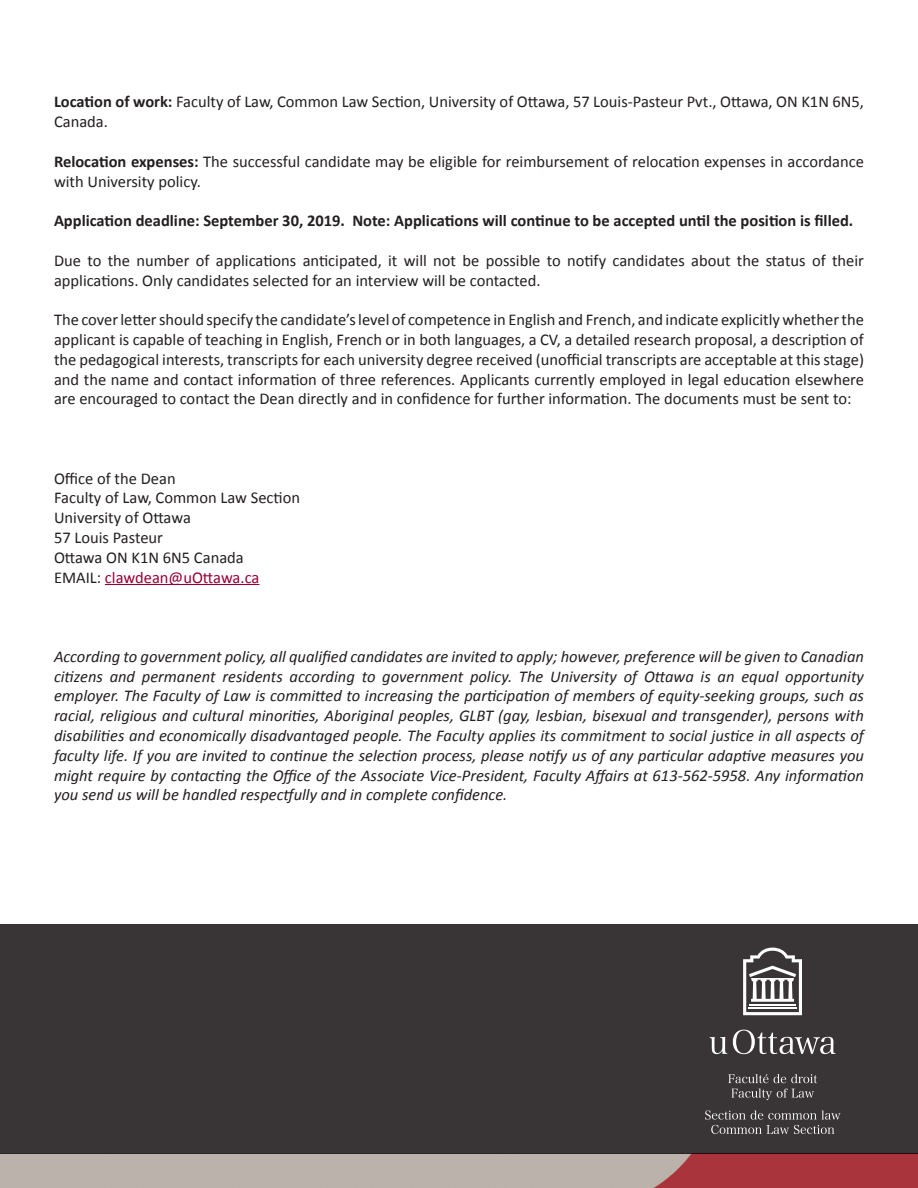
<style>
.page{position:relative;width:918px;height:1188px;background:#fff}
.page>*{position:absolute;margin:0;border:0;box-sizing:border-box;transform-origin:0 0}
.Medium_Grid_2{font:16.5px/19.8px "Calibri";color:#231f20}
.t1{font:italic 16.5px/19.8px "Calibri";color:#231f20;text-align:justify}
.t2{font:700 16.5px "Calibri";color:#231f20}
.Medium_Grid_2-2{font:16.5px "Calibri";color:#903}
.s1{font-weight:700}
.s2{color:#231f20}
.s3{color:#222}
</style>
<div class="page">
<hr style="left:105px;top:584px;width:154px;height:1px;background:#903">
<img style="left:0;top:1154px;width:918px;height:34px">
<div style="left:0;top:924px;width:918px;height:230px;background:#393536"></div>
<svg style="left:710px;top:1037px;width:17px;height:17px"></svg>
<svg style="left:733px;top:1030px;width:103px;height:24px"></svg>
<svg style="left:743px;top:948px;width:59px;height:67px"></svg>
<svg style="left:728px;top:1074px;width:89px;height:9px"></svg>
<svg style="left:731px;top:1089px;width:83px;height:11px"></svg>
<svg style="left:705px;top:1111px;width:136px;height:23px"></svg>
<p class="Medium_Grid_2" style="left:54px;top:92px;width:812px"><span class="s1">Location of work:</span> Faculty of Law, Common Law Section, University of Ottawa, 57 Louis-Pasteur Pvt., Ottawa, ON K1N 6N5,<br>Canada.</p>
<p class="Medium_Grid_2" style="left:54px;top:151px;width:811px"><span class="s1">Relocation expenses:</span> The successful candidate may be eligible for reimbursement of relocation expenses in accordance with University policy.</p>
<p class="t2" style="left:54px;top:210px;width:801px">Application deadline: September 30, 2019. Note: Applications will continue to be accepted until the position is filled.</p>
<p class="Medium_Grid_2" style="left:54px;top:250px;width:812px">Due to the number of applications anticipated, it will not be possible to notify candidates about the status of their applications. Only candidates selected for an interview will be contacted.</p>
<p class="Medium_Grid_2" style="left:54px;top:310px;width:812px;text-align:justify">The cover letter should specify the candidate’s level of competence in English and French, and indicate explicitly whether the applicant is capable of teaching in English, French or in both languages, a CV, a detailed research proposal, a description of the pedagogical interests, transcripts for each university degree received (unofficial transcripts are acceptable at this stage) and the name and contact information of three references. Applicants currently employed in legal education elsewhere are encouraged to contact the Dean directly and in confidence for further information. The documents must be sent to:</p>
<p class="Medium_Grid_2" style="left:54px;top:468px;width:123px">Office of the Dean</p>
<p class="Medium_Grid_2" style="left:54px;top:488px;width:248px">Faculty of Law, Common Law Section</p>
<p class="Medium_Grid_2" style="left:54px;top:508px;width:138px">University of Ottawa</p>
<p class="Medium_Grid_2" style="left:54px;top:528px;width:111px">57 Louis Pasteur</p>
<p class="Medium_Grid_2" style="left:54px;top:547px;width:191px">Ottawa ON K1N 6N5 Canada</p>
<p class="Medium_Grid_2-2" style="left:54px;top:567px;width:207px"><span class="s2">EMAIL:</span> clawdean@uOttawa.ca</p>
<p class="t1" style="left:54px;top:646px;width:811px">According to government policy, all qualified candidates are invited to apply; however, preference will be given to Canadian citizens and permanent residents according to government policy. The University of Ottawa is an equal opportunity employer. The Faculty of Law is committed to increasing the participation of members of equity-seeking groups, such as racial, religious and cultural minorities, Aboriginal peoples, GLBT (gay, lesbian, bisexual and transgender), persons with disabilities and economically disadvantaged people. <span class="s3">The Faculty applies its commitment to social justice in all aspects of faculty life.</span> If you are invited to continue the selection process, please notify us of any particular adaptive measures you might require by contacting the Office of the Associate Vice-President, Faculty Affairs at 613-562-5958. Any information you send us will be handled respectfully and in complete confidence.</p>
</div>
